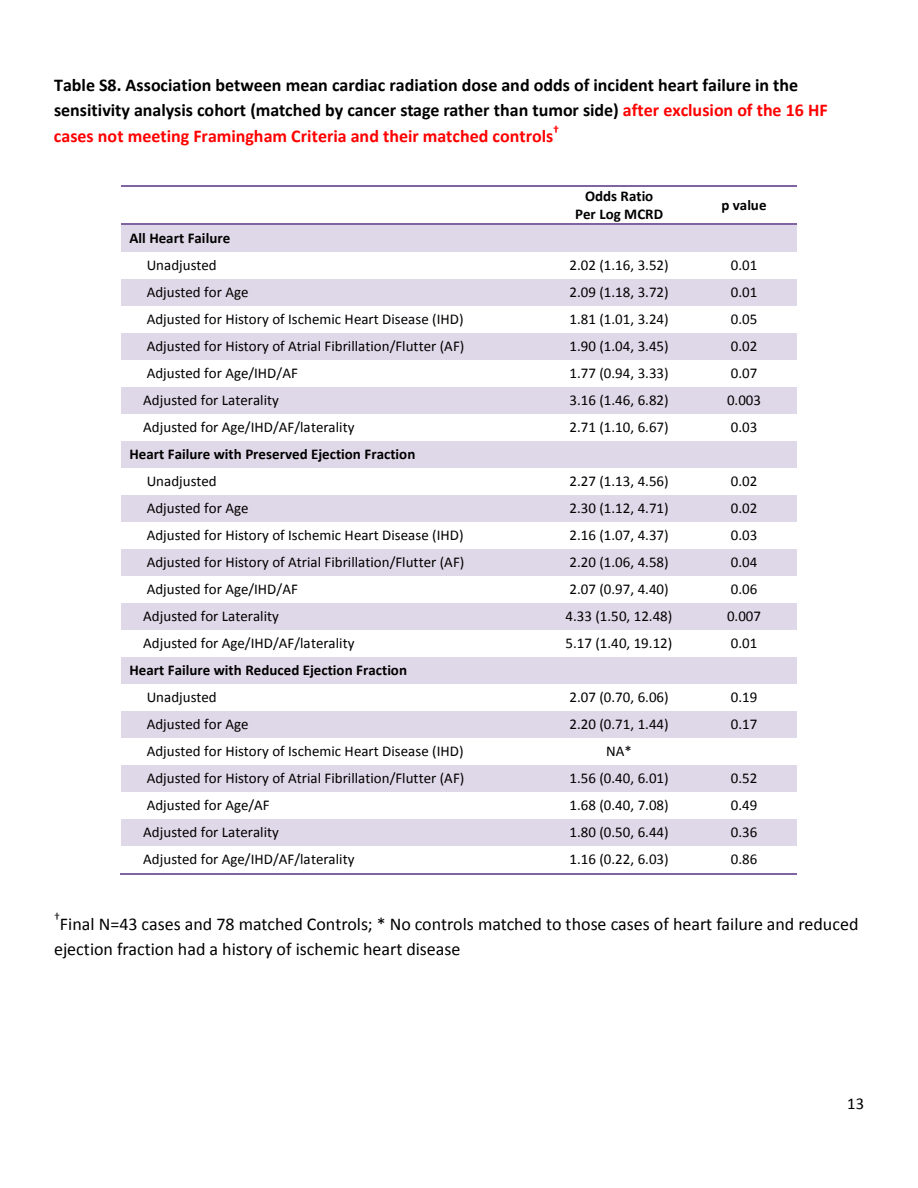
<style>
.page{position:relative;width:918px;height:1188px;background:#fff}
.page>*{position:absolute;margin:0;border:0;box-sizing:border-box;transform-origin:0 0}
.t1{font:700 18px/25.3px "Calibri";color:#000}
.t2{font:18px/25.2px "Calibri";color:#000}
.t3{font:16.5px "Calibri";color:#000}
.t4{font:15px "Calibri";color:#000}
.t5{font:700 15px "Calibri";color:#000}
.t6{font:700 12px "Calibri";color:#f00}
.t7{font:12px "Calibri";color:#000}
.s1{color:#f00}
</style>
<div class="page">
<hr style="left:122px;top:185px;width:425px;height:1px;background:#8064a2">
<hr style="left:548px;top:185px;width:144px;height:1px;background:#8064a2">
<hr style="left:693px;top:185px;width:103px;height:1px;background:#8064a2">
<div style="left:122px;top:225px;width:425px;height:27px;background:#dfd8e8"></div>
<div style="left:547px;top:225px;width:145px;height:27px;background:#dfd8e8"></div>
<div style="left:692px;top:225px;width:104px;height:27px;background:#dfd8e8"></div>
<hr style="left:122px;top:223px;width:425px;height:2px;background:#8064a2">
<hr style="left:548px;top:223px;width:144px;height:2px;background:#8064a2">
<hr style="left:693px;top:223px;width:103px;height:2px;background:#8064a2">
<div style="left:122px;top:279px;width:425px;height:27px;background:#dfd8e8"></div>
<div style="left:547px;top:279px;width:145px;height:27px;background:#dfd8e8"></div>
<div style="left:692px;top:279px;width:104px;height:27px;background:#dfd8e8"></div>
<div style="left:122px;top:333px;width:425px;height:27px;background:#dfd8e8"></div>
<div style="left:547px;top:333px;width:145px;height:27px;background:#dfd8e8"></div>
<div style="left:692px;top:333px;width:104px;height:27px;background:#dfd8e8"></div>
<div style="left:122px;top:387px;width:425px;height:27px;background:#dfd8e8"></div>
<div style="left:547px;top:387px;width:145px;height:27px;background:#dfd8e8"></div>
<div style="left:692px;top:387px;width:104px;height:27px;background:#dfd8e8"></div>
<div style="left:122px;top:441px;width:425px;height:27px;background:#dfd8e8"></div>
<div style="left:547px;top:441px;width:145px;height:27px;background:#dfd8e8"></div>
<div style="left:692px;top:441px;width:104px;height:27px;background:#dfd8e8"></div>
<div style="left:122px;top:495px;width:425px;height:27px;background:#dfd8e8"></div>
<div style="left:547px;top:495px;width:145px;height:27px;background:#dfd8e8"></div>
<div style="left:692px;top:495px;width:104px;height:27px;background:#dfd8e8"></div>
<div style="left:122px;top:549px;width:425px;height:27px;background:#dfd8e8"></div>
<div style="left:547px;top:549px;width:145px;height:27px;background:#dfd8e8"></div>
<div style="left:692px;top:549px;width:104px;height:27px;background:#dfd8e8"></div>
<div style="left:122px;top:603px;width:425px;height:27px;background:#dfd8e8"></div>
<div style="left:547px;top:603px;width:145px;height:27px;background:#dfd8e8"></div>
<div style="left:692px;top:603px;width:104px;height:27px;background:#dfd8e8"></div>
<div style="left:122px;top:657px;width:425px;height:27px;background:#dfd8e8"></div>
<div style="left:547px;top:657px;width:145px;height:27px;background:#dfd8e8"></div>
<div style="left:692px;top:657px;width:104px;height:27px;background:#dfd8e8"></div>
<div style="left:122px;top:711px;width:425px;height:27px;background:#dfd8e8"></div>
<div style="left:547px;top:711px;width:145px;height:27px;background:#dfd8e8"></div>
<div style="left:692px;top:711px;width:104px;height:27px;background:#dfd8e8"></div>
<div style="left:122px;top:765px;width:425px;height:27px;background:#dfd8e8"></div>
<div style="left:547px;top:765px;width:145px;height:27px;background:#dfd8e8"></div>
<div style="left:692px;top:765px;width:104px;height:27px;background:#dfd8e8"></div>
<div style="left:122px;top:819px;width:425px;height:27px;background:#dfd8e8"></div>
<div style="left:547px;top:819px;width:145px;height:27px;background:#dfd8e8"></div>
<div style="left:692px;top:819px;width:104px;height:27px;background:#dfd8e8"></div>
<hr style="left:120px;top:873px;width:427px;height:1px;background:#8064a2">
<hr style="left:547px;top:873px;width:145px;height:1px;background:#8064a2">
<hr style="left:692px;top:873px;width:104px;height:1px;background:#8064a2">
<p class="t1" style="left:54px;top:73px;width:775px">Table S8. Association between mean cardiac radiation dose and odds of incident heart failure in the sensitivity analysis cohort (matched by cancer stage rather than tumor side) <span class="s1">after exclusion of the 16 HF cases not meeting Framingham Criteria and their matched controls</span></p>
<p class="t6" style="left:553px;top:122px;width:8px">†</p>
<p class="t5" style="left:585px;top:186px;width:70px">Odds Ratio</p>
<p class="t5" style="left:575px;top:204px;width:90px">Per Log MCRD</p>
<p class="t5" style="left:721px;top:195px;width:47px">p value</p>
<p class="t5" style="left:130px;top:229px;width:102px">All Heart Failure</p>
<p class="t4" style="left:147px;top:256px;width:72px">Unadjusted</p>
<p class="t4" style="left:570px;top:256px;width:101px">2.02 (1.16, 3.52)</p>
<p class="t4" style="left:731px;top:256px;width:28px">0.01</p>
<p class="t4" style="left:147px;top:283px;width:103px">Adjusted for Age</p>
<p class="t4" style="left:570px;top:283px;width:101px">2.09 (1.18, 3.72)</p>
<p class="t4" style="left:731px;top:283px;width:28px">0.01</p>
<p class="t4" style="left:147px;top:310px;width:318px">Adjusted for History of Ischemic Heart Disease (IHD)</p>
<p class="t4" style="left:570px;top:310px;width:101px">1.81 (1.01, 3.24)</p>
<p class="t4" style="left:731px;top:310px;width:28px">0.05</p>
<p class="t4" style="left:147px;top:337px;width:319px">Adjusted for History of Atrial Fibrillation/Flutter (AF)</p>
<p class="t4" style="left:570px;top:337px;width:101px">1.90 (1.04, 3.45)</p>
<p class="t4" style="left:731px;top:337px;width:28px">0.02</p>
<p class="t4" style="left:147px;top:364px;width:153px">Adjusted for Age/IHD/AF</p>
<p class="t4" style="left:570px;top:364px;width:101px">1.77 (0.94, 3.33)</p>
<p class="t4" style="left:731px;top:364px;width:28px">0.07</p>
<p class="t4" style="left:143px;top:391px;width:137px">Adjusted for Laterality</p>
<p class="t4" style="left:570px;top:391px;width:101px">3.16 (1.46, 6.82)</p>
<p class="t4" style="left:727px;top:391px;width:36px">0.003</p>
<p class="t4" style="left:143px;top:418px;width:213px">Adjusted for Age/IHD/AF/laterality</p>
<p class="t4" style="left:570px;top:418px;width:101px">2.71 (1.10, 6.67)</p>
<p class="t4" style="left:731px;top:418px;width:28px">0.03</p>
<p class="t5" style="left:130px;top:445px;width:287px">Heart Failure with Preserved Ejection Fraction</p>
<p class="t4" style="left:147px;top:472px;width:72px">Unadjusted</p>
<p class="t4" style="left:570px;top:472px;width:101px">2.27 (1.13, 4.56)</p>
<p class="t4" style="left:731px;top:472px;width:28px">0.02</p>
<p class="t4" style="left:147px;top:499px;width:103px">Adjusted for Age</p>
<p class="t4" style="left:570px;top:499px;width:101px">2.30 (1.12, 4.71)</p>
<p class="t4" style="left:731px;top:499px;width:28px">0.02</p>
<p class="t4" style="left:147px;top:526px;width:318px">Adjusted for History of Ischemic Heart Disease (IHD)</p>
<p class="t4" style="left:570px;top:526px;width:101px">2.16 (1.07, 4.37)</p>
<p class="t4" style="left:731px;top:526px;width:28px">0.03</p>
<p class="t4" style="left:147px;top:553px;width:319px">Adjusted for History of Atrial Fibrillation/Flutter (AF)</p>
<p class="t4" style="left:570px;top:553px;width:101px">2.20 (1.06, 4.58)</p>
<p class="t4" style="left:731px;top:553px;width:28px">0.04</p>
<p class="t4" style="left:147px;top:580px;width:153px">Adjusted for Age/IHD/AF</p>
<p class="t4" style="left:570px;top:580px;width:101px">2.07 (0.97, 4.40)</p>
<p class="t4" style="left:731px;top:580px;width:28px">0.06</p>
<p class="t4" style="left:143px;top:607px;width:137px">Adjusted for Laterality</p>
<p class="t4" style="left:566px;top:607px;width:108px">4.33 (1.50, 12.48)</p>
<p class="t4" style="left:727px;top:607px;width:36px">0.007</p>
<p class="t4" style="left:143px;top:634px;width:213px">Adjusted for Age/IHD/AF/laterality</p>
<p class="t4" style="left:566px;top:634px;width:108px">5.17 (1.40, 19.12)</p>
<p class="t4" style="left:731px;top:634px;width:28px">0.01</p>
<p class="t5" style="left:130px;top:661px;width:279px">Heart Failure with Reduced Ejection Fraction</p>
<p class="t4" style="left:147px;top:688px;width:72px">Unadjusted</p>
<p class="t4" style="left:570px;top:688px;width:101px">2.07 (0.70, 6.06)</p>
<p class="t4" style="left:731px;top:688px;width:28px">0.19</p>
<p class="t4" style="left:147px;top:715px;width:103px">Adjusted for Age</p>
<p class="t4" style="left:570px;top:715px;width:101px">2.20 (0.71, 1.44)</p>
<p class="t4" style="left:731px;top:715px;width:28px">0.17</p>
<p class="t4" style="left:147px;top:742px;width:318px">Adjusted for History of Ischemic Heart Disease (IHD)</p>
<p class="t4" style="left:606px;top:742px;width:27px">NA*</p>
<p class="t4" style="left:147px;top:769px;width:319px">Adjusted for History of Atrial Fibrillation/Flutter (AF)</p>
<p class="t4" style="left:570px;top:769px;width:101px">1.56 (0.40, 6.01)</p>
<p class="t4" style="left:731px;top:769px;width:28px">0.52</p>
<p class="t4" style="left:147px;top:796px;width:124px">Adjusted for Age/AF</p>
<p class="t4" style="left:570px;top:796px;width:101px">1.68 (0.40, 7.08)</p>
<p class="t4" style="left:731px;top:796px;width:28px">0.49</p>
<p class="t4" style="left:143px;top:823px;width:137px">Adjusted for Laterality</p>
<p class="t4" style="left:570px;top:823px;width:101px">1.80 (0.50, 6.44)</p>
<p class="t4" style="left:731px;top:823px;width:28px">0.36</p>
<p class="t4" style="left:143px;top:850px;width:213px">Adjusted for Age/IHD/AF/laterality</p>
<p class="t4" style="left:570px;top:850px;width:101px">1.16 (0.22, 6.03)</p>
<p class="t4" style="left:731px;top:850px;width:28px">0.86</p>
<p class="t7" style="left:54px;top:910px;width:8px">†</p>
<p class="t2" style="left:54px;top:911px;width:806px;text-indent:6px">Final N=43 cases and 78 matched Controls; * No controls matched to those cases of heart failure and reduced ejection fraction had a history of ischemic heart disease</p>
<p class="t3" style="left:847px;top:1093px;width:18px">13</p>
</div>
